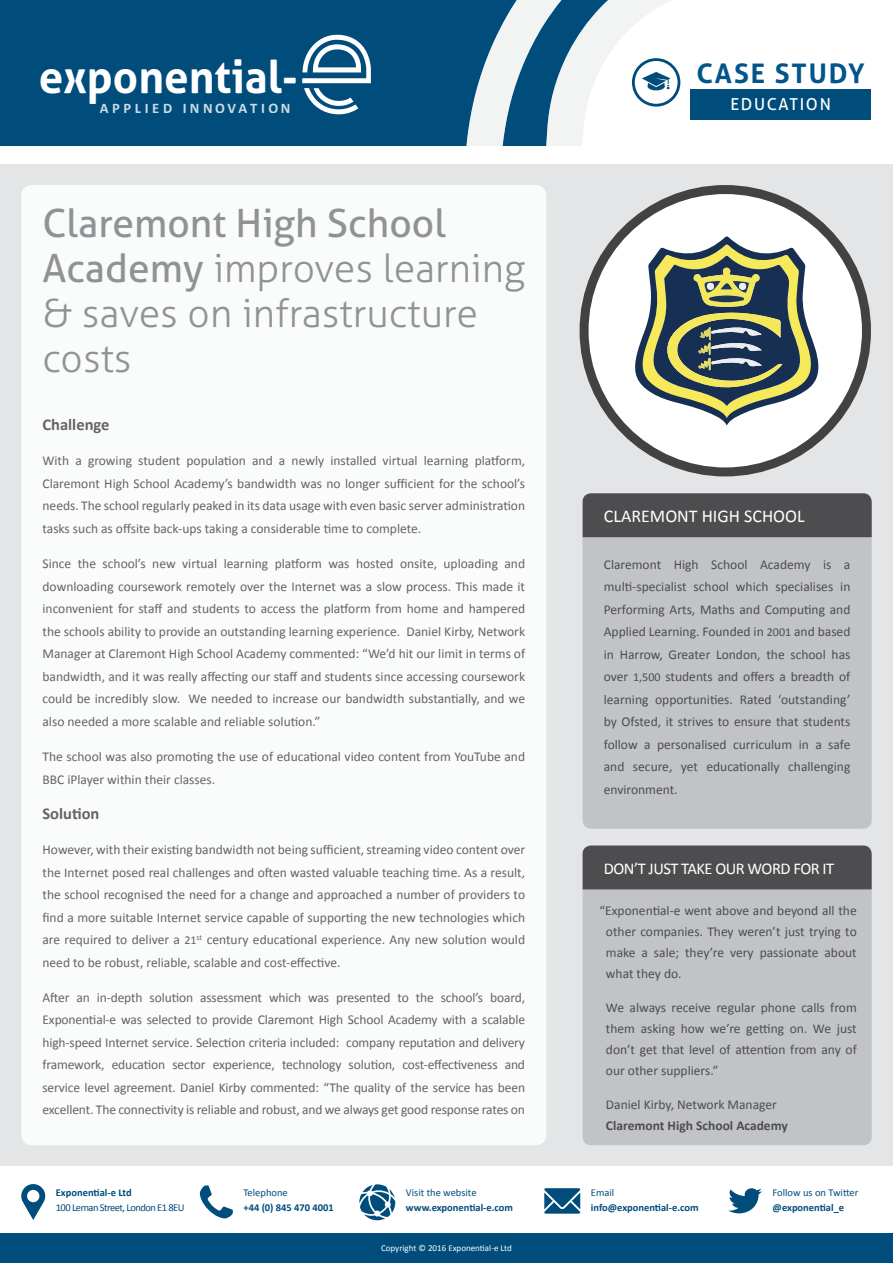
<style>
.page{position:relative;width:893px;height:1263px;background:#fff}
.page>*{position:absolute;margin:0;border:0;box-sizing:border-box;transform-origin:0 0}
.t1{font:700 45.45px "Aller";color:#fff}
.t2{font:300 39px/45px "Aller";color:#828487}
.t3{font:700 27px "Aller";letter-spacing:.07em;color:#00558b}
.t4{font:18px "Calibri";color:#fff}
.t5{font:16.5px "Calibri";letter-spacing:-.03em;color:#fff}
.t6{font:700 16.5px "Calibri";color:#4d4d4f}
.t7{font:16.5px "Aller";letter-spacing:.1em;color:#fff}
.t8{font:700 14.7px "Calibri";letter-spacing:.25em;color:#fff}
.t9{font:13.5px/22.5px "Calibri";color:#4d4d4f;text-align:justify}
.t10{font:700 13.5px "Calibri";color:#4d4d4f}
.t11{font:700 10.5px "Calibri";color:#004d7c}
.t12{font:10.5px "Calibri";color:#004d7c}
.t13{font:10.5px "Calibri";letter-spacing:-.05em;color:#004d7c}
.t14{font:9px "Calibri";color:#fff}
.s1{font-weight:400}
.s2{font-size:12px}
</style>
<div class="page">
<div style="left:0;top:0;width:893px;height:159px;background:#004d7c"></div>
<div style="left:690px;top:0;width:203px;height:146px;background:#fff"></div>
<div style="left:0;top:147px;width:893px;height:1033px;background:#e4e5e6"></div>
<div style="left:0;top:1166px;width:893px;height:97px;background:#fff"></div>
<svg style="left:728px;top:1188px;width:34px;height:25px"></svg>
<svg style="left:21px;top:1184px;width:24px;height:36px"></svg>
<svg style="left:544px;top:1188px;width:36px;height:26px"></svg>
<svg style="left:200px;top:1185px;width:33px;height:33px"></svg>
<svg style="left:359px;top:1184px;width:36px;height:36px"></svg>
<div style="left:0;top:1233px;width:893px;height:30px;background:#004d7c"></div>
<div style="left:690px;top:89px;width:181px;height:30px;background:#004d7c"></div>
<svg style="left:302px;top:35px;width:69px;height:79px"></svg>
<div style="left:0;top:146px;width:893px;height:18px;background:#fff"></div>
<svg style="left:466px;top:0;width:224px;height:146px"></svg>
<div style="left:21px;top:185px;width:525px;height:960px;background:#fff;border-radius:11px"></div>
<div style="left:583px;top:537px;width:289px;height:292px;background:#c1c3c5"></div>
<div style="left:583px;top:889px;width:289px;height:256px;background:#c1c3c5"></div>
<div style="left:583px;top:493px;width:289px;height:44px;background:#4d4d4f"></div>
<div style="left:583px;top:845px;width:289px;height:44px;background:#4d4d4f"></div>
<div style="left:584px;top:190px;width:282px;height:282px;background:#fff;border-radius:50%"></div>
<div style="left:580px;top:185px;width:291px;height:291px;border:9px solid #434243;border-radius:50%"></div>
<svg style="left:635px;top:236px;width:184px;height:189px"></svg>
<div style="left:739px;top:283px;width:7px;height:7px;background:#eceef0;border-radius:50%"></div>
<div style="left:707px;top:283px;width:7px;height:7px;background:#eceef0;border-radius:50%"></div>
<h1 class="t1" style="left:39px;top:49px;width:261px">exponential-</h1>
<p class="t8" style="left:100px;top:98px;width:192px">APPLIED INNOVATION</p>
<h2 class="t2" style="left:43px;top:200px;width:484px"><span class="s1">Claremont High School<br>Academy</span> improves learning &amp; saves on infrastructure costs</h2>
<p class="t6" style="left:43px;top:414px;width:68px">Challenge</p>
<p class="t9" style="left:43px;top:450px;width:484px">With a growing student population and a newly installed virtual learning platform, Claremont High School Academy’s bandwidth was no longer sufficient for the school’s needs. The school regularly peaked in its data usage with even basic server administration tasks such as offsite back-ups taking a considerable time to complete.</p>
<p class="t9" style="left:43px;top:553px;width:484px">Since the school’s new virtual learning platform was hosted onsite, uploading and downloading coursework remotely over the Internet was a slow process. This made it inconvenient for staff and students to access the platform from home and hampered the schools ability to provide an outstanding learning experience. Daniel Kirby, Network Manager at Claremont High School Academy commented: “We’d hit our limit in terms of bandwidth, and it was really affecting our staff and students since accessing coursework could be incredibly slow. We needed to increase our bandwidth substantially, and we also needed a more scalable and reliable solution.”</p>
<p class="t9" style="left:43px;top:745px;width:484px">The school was also promoting the use of educational video content from YouTube and<br>BBC iPlayer within their classes.</p>
<p class="t6" style="left:43px;top:803px;width:58px">Solution</p>
<p class="t9" style="left:43px;top:838px;width:484px">However, with their existing bandwidth not being sufficient, streaming video content over the Internet posed real challenges and often wasted valuable teaching time. As a result, the school recognised the need for a change and approached a number of providers to find a more suitable Internet service capable of supporting the new technologies which are required to deliver a <span class="s2">21</span><sup>st</sup> century educational experience. Any new solution would need to be robust, reliable, scalable and cost-effective.</p>
<p class="t9" style="left:43px;top:986px;width:484px">After an in-depth solution assessment which was presented to the school’s board, Exponential-e was selected to provide Claremont High School Academy with a scalable high-speed Internet service. Selection criteria included: company reputation and delivery framework, education sector experience, technology solution, cost-effectiveness and service level agreement. Daniel Kirby commented: “The quality of the service has been excellent. The connectivity is reliable and robust, and we always get good response rates on</p>
<p class="t11" style="left:56px;top:1186px;width:77px">Exponential-e Ltd</p>
<p class="t13" style="left:56px;top:1201px;width:130px">100 Leman Street, London E1 8EU</p>
<p class="t12" style="left:243px;top:1186px;width:46px">Telephone</p>
<p class="t11" style="left:243px;top:1201px;width:92px">+44 (0) 845 470 4001</p>
<p class="t12" style="left:406px;top:1186px;width:72px">Visit the website</p>
<p class="t11" style="left:406px;top:1201px;width:109px">www.exponential-e.com</p>
<p class="t14" style="left:381px;top:1242px;width:132px">Copyright © 2016 Exponential-e Ltd</p>
<h3 class="t3" style="left:696px;top:56px;width:170px">CASE STUDY</h3>
<p class="t7" style="left:730px;top:94px;width:102px">EDUCATION</p>
<h3 class="t4" style="left:604px;top:505px;width:202px">CLAREMONT HIGH SCHOOL</h3>
<p class="t9" style="left:604px;top:553px;width:248px">Claremont High School Academy is a multi-specialist school which specialises in Performing Arts, Maths and Computing and Applied Learning. Founded in <span class="s2">2001</span> and based in Harrow, Greater London, the school has over <span class="s2">1,500</span> students and offers a breadth of learning opportunities. Rated ‘outstanding’ by Ofsted, it strives to ensure that students follow a personalised curriculum in a safe and secure, yet educationally challenging environment.</p>
<p class="t5" style="left:604px;top:858px;width:232px">DON’T JUST TAKE OUR WORD FOR IT</p>
<p class="t9" style="left:606px;top:900px;width:252px;line-height:21px;text-indent:-6px">“Exponential-e went above and beyond all the other companies. They weren’t just trying to make a sale; they’re very passionate about what they do.</p>
<p class="t9" style="left:606px;top:997px;width:252px;line-height:21px">We always receive regular phone calls from them asking how we’re getting on. We just don’t get that level of attention from any of our other suppliers.”</p>
<p class="t9" style="left:606px;top:1093px;width:172px">Daniel Kirby, Network Manager</p>
<p class="t10" style="left:606px;top:1116px;width:183px">Claremont High School Academy</p>
<p class="t12" style="left:591px;top:1186px;width:25px">Email</p>
<p class="t11" style="left:591px;top:1201px;width:109px">info@exponential-e.com</p>
<p class="t12" style="left:773px;top:1186px;width:87px">Follow us on Twitter</p>
<p class="t11" style="left:773px;top:1201px;width:73px">@exponential_e</p>
</div>
